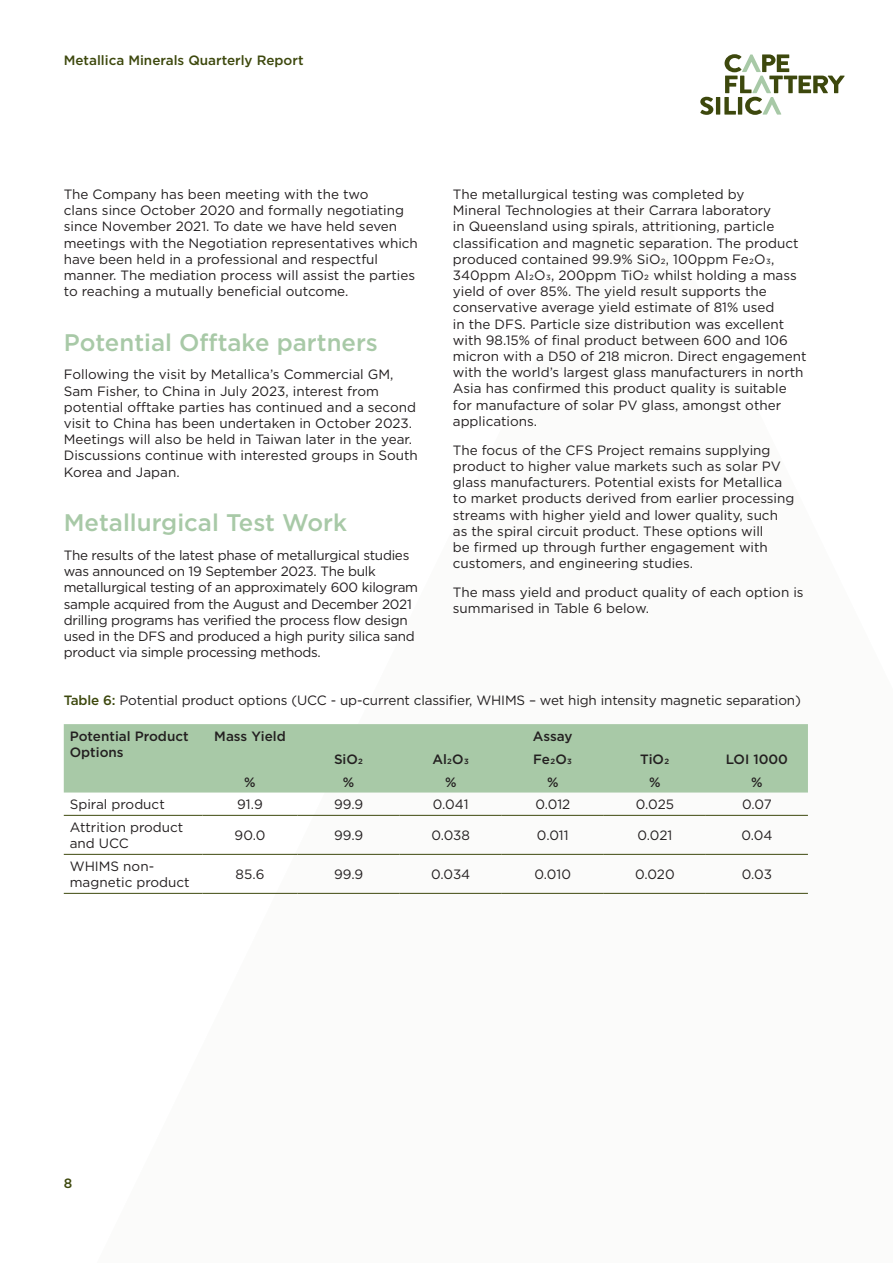
<style>
.page{position:relative;width:893px;height:1263px;background:#fff}
.page>*{position:absolute;margin:0;border:0;box-sizing:border-box;transform-origin:0 0}
.t1{font:500 24px "Gotham";color:#a8c9a7}
.t2{font:13.5px/16.2px "Gotham";color:#231f20}
.t3{font:13.5px/16.2px "Gotham";letter-spacing:-.02em;color:#231f20}
.t4{font:500 13.5px/16.2px "Gotham";color:#231f20}
.t5{font:500 13.5px "Gotham";color:#3d480d}
.s1{font-weight:500;color:#3d480d}
</style>
<div class="page">
<svg style="left:700px;top:97px;width:13px;height:18px"></svg>
<hr style="left:716px;top:97px;width:4px;height:18px;background:#3d480d">
<svg style="left:724px;top:54px;width:121px;height:61px"></svg>
<div style="left:64px;top:724px;width:744px;height:68px;background:#a8c9a7"></div>
<hr style="left:64px;top:815px;width:138px;height:1px;background:#3d480d">
<hr style="left:202px;top:815px;width:96px;height:1px;background:#3d480d">
<hr style="left:298px;top:815px;width:102px;height:1px;background:#3d480d">
<hr style="left:400px;top:815px;width:102px;height:1px;background:#3d480d">
<hr style="left:502px;top:815px;width:102px;height:1px;background:#3d480d">
<hr style="left:604px;top:815px;width:102px;height:1px;background:#3d480d">
<hr style="left:706px;top:815px;width:102px;height:1px;background:#3d480d">
<hr style="left:64px;top:854px;width:138px;height:1px;background:#3d480d">
<hr style="left:202px;top:854px;width:96px;height:1px;background:#3d480d">
<hr style="left:298px;top:854px;width:102px;height:1px;background:#3d480d">
<hr style="left:400px;top:854px;width:102px;height:1px;background:#3d480d">
<hr style="left:502px;top:854px;width:102px;height:1px;background:#3d480d">
<hr style="left:604px;top:854px;width:102px;height:1px;background:#3d480d">
<hr style="left:706px;top:854px;width:102px;height:1px;background:#3d480d">
<hr style="left:64px;top:893px;width:138px;height:1px;background:#3d480d">
<hr style="left:202px;top:893px;width:96px;height:1px;background:#3d480d">
<hr style="left:298px;top:893px;width:102px;height:1px;background:#3d480d">
<hr style="left:400px;top:893px;width:102px;height:1px;background:#3d480d">
<hr style="left:502px;top:893px;width:102px;height:1px;background:#3d480d">
<hr style="left:604px;top:893px;width:102px;height:1px;background:#3d480d">
<hr style="left:706px;top:893px;width:102px;height:1px;background:#3d480d">
<p class="t5" style="left:64px;top:51px;width:241px">Metallica Minerals Quarterly Report</p>
<p class="t2" style="left:64px;top:186px;width:356px">The Company has been meeting with the two<br>clans since October 2020 and formally negotiating since November 2021. To date we have held seven meetings with the Negotiation representatives which have been held in a professional and respectful manner. The mediation process will assist the parties to reaching a mutually beneficial outcome.</p>
<h1 class="t1" style="left:64px;top:326px;width:316px">Potential Offtake partners</h1>
<p class="t2" style="left:64px;top:366px;width:356px">Following the visit by Metallica’s Commercial GM, Sam Fisher, to China in July 2023, interest from potential offtake parties has continued and a second visit to China has been undertaken in October 2023.<br>Meetings will also be held in Taiwan later in the year.<br>Discussions continue with interested groups in South Korea and Japan.</p>
<h1 class="t1" style="left:64px;top:507px;width:285px">Metallurgical Test Work</h1>
<p class="t3" style="left:64px;top:547px;width:356px">The results of the latest phase of metallurgical studies was announced on 19 September 2023. The bulk metallurgical testing of an approximately 600 kilogram sample acquired from the August and December 2021 drilling programs has verified the process flow design used in the DFS and produced a high purity silica sand product via simple processing methods.</p>
<p class="t2" style="left:453px;top:186px;width:355px">The metallurgical testing was completed by<br>Mineral Technologies at their Carrara laboratory<br>in Queensland using spirals, attritioning, particle classification and magnetic separation. The product produced contained 99.9% SiO2, 100ppm Fe2O3, 340ppm Al2O3, 200ppm TiO2 whilst holding a mass yield of over 85%. The yield result supports the conservative average yield estimate of 81% used<br>in the DFS. Particle size distribution was excellent with 98.15% of final product between 600 and 106 micron with a D50 of 218 micron. Direct engagement with the world’s largest glass manufacturers in north Asia has confirmed this product quality is suitable for manufacture of solar PV glass, amongst other applications.</p>
<p class="t2" style="left:453px;top:442px;width:343px">The focus of the CFS Project remains supplying product to higher value markets such as solar PV glass manufacturers. Potential exists for Metallica to market products derived from earlier processing streams with higher yield and lower quality, such as the spiral circuit product. These options will<br>be firmed up through further engagement with customers, and engineering studies.</p>
<p class="t2" style="left:453px;top:584px;width:352px">The mass yield and product quality of each option is summarised in Table 6 below.</p>
<p class="t2" style="left:64px;top:692px;width:739px"><span class="s1">Table 6:</span> Potential product options (UCC - up-current classifier, WHIMS – wet high intensity magnetic separation)</p>
<p class="t4" style="left:70px;top:728px;width:120px">Potential Product<br>Options</p>
<p class="t4" style="left:214px;top:728px;width:73px">Mass Yield</p>
<p class="t4" style="left:533px;top:728px;width:41px">Assay</p>
<p class="t4" style="left:334px;top:751px;width:31px">SiO2</p>
<p class="t4" style="left:432px;top:751px;width:38px">Al2O3</p>
<p class="t4" style="left:533px;top:751px;width:41px">Fe2O3</p>
<p class="t4" style="left:640px;top:751px;width:31px">TiO2</p>
<p class="t4" style="left:726px;top:751px;width:64px">LOI 1000</p>
<p class="t4" style="left:244px;top:773px;width:13px">%</p>
<p class="t4" style="left:343px;top:773px;width:13px">%</p>
<p class="t4" style="left:445px;top:773px;width:13px">%</p>
<p class="t4" style="left:547px;top:773px;width:13px">%</p>
<p class="t4" style="left:649px;top:773px;width:13px">%</p>
<p class="t4" style="left:751px;top:773px;width:13px">%</p>
<p class="t2" style="left:70px;top:796px;width:96px">Spiral product</p>
<p class="t2" style="left:237px;top:796px;width:27px">91.9</p>
<p class="t2" style="left:334px;top:796px;width:31px">99.9</p>
<p class="t2" style="left:433px;top:796px;width:37px">0.041</p>
<p class="t2" style="left:535px;top:796px;width:36px">0.012</p>
<p class="t2" style="left:636px;top:796px;width:40px">0.025</p>
<p class="t2" style="left:742px;top:796px;width:31px">0.07</p>
<p class="t2" style="left:70px;top:819px;width:115px">Attrition product and UCC</p>
<p class="t2" style="left:235px;top:827px;width:32px">90.0</p>
<p class="t2" style="left:334px;top:827px;width:31px">99.9</p>
<p class="t2" style="left:431px;top:827px;width:40px">0.038</p>
<p class="t2" style="left:537px;top:827px;width:33px">0.011</p>
<p class="t2" style="left:637px;top:827px;width:36px">0.021</p>
<p class="t2" style="left:741px;top:827px;width:33px">0.04</p>
<p class="t2" style="left:70px;top:858px;width:121px">WHIMS non&shy;magnetic product</p>
<p class="t2" style="left:236px;top:866px;width:30px">85.6</p>
<p class="t2" style="left:334px;top:866px;width:31px">99.9</p>
<p class="t2" style="left:431px;top:866px;width:41px">0.034</p>
<p class="t2" style="left:535px;top:866px;width:38px">0.010</p>
<p class="t2" style="left:635px;top:866px;width:41px">0.020</p>
<p class="t2" style="left:742px;top:866px;width:32px">0.03</p>
<p class="t5" style="left:64px;top:1174px;width:10px">8</p>
</div>
